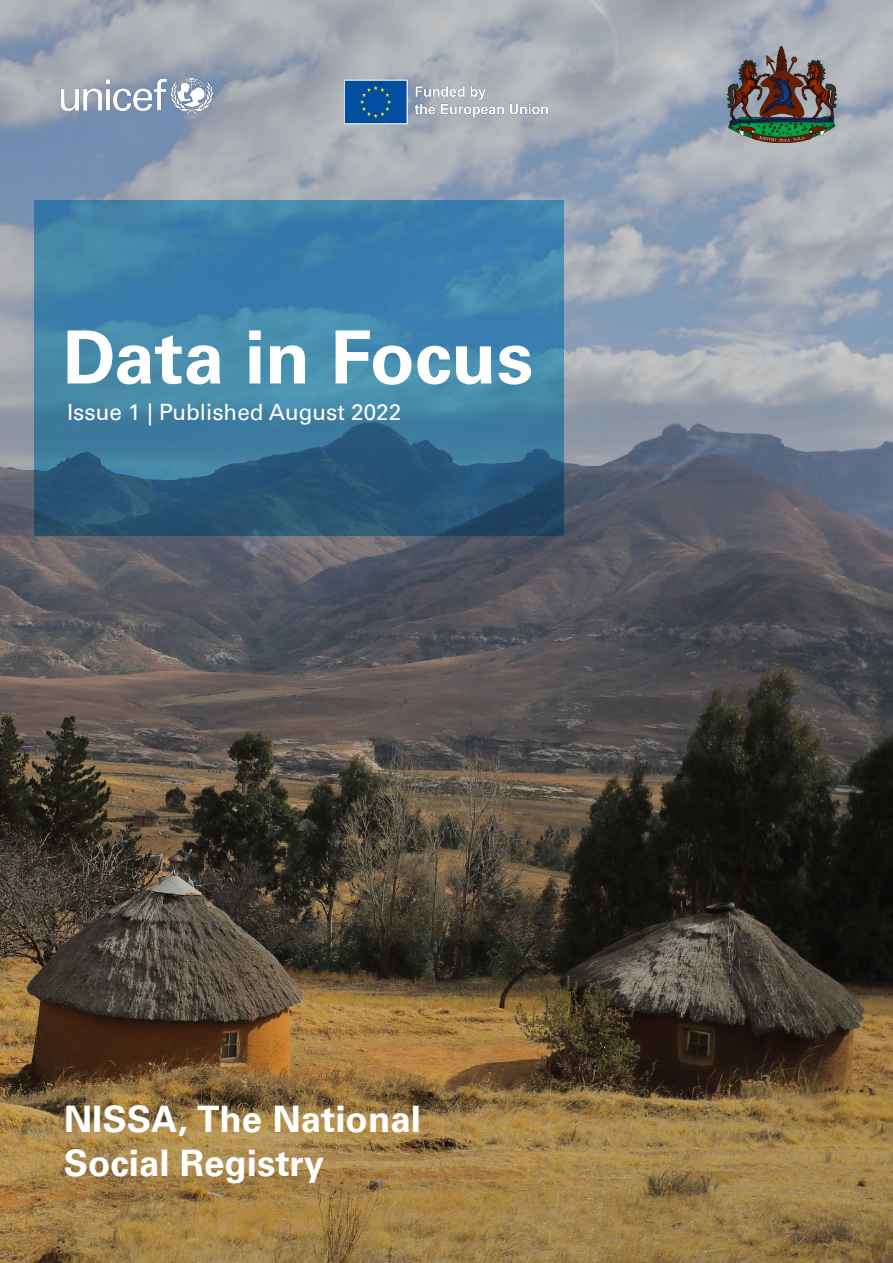
<style>
.page{position:relative;width:893px;height:1263px;background:#fff}
.page>*{position:absolute;margin:0;border:0;box-sizing:border-box;transform-origin:0 0}
.t1{font:700 73.5px "Univers LT Pro 65";color:#fff}
.t2{font:700 36.6px/44px "Univers LT Pro 65";color:#fff}
.t3{font:22.5px "Univers LT Pro 55 Roman";color:#fff}
</style>
<div class="page">
<img style="left:0;top:0;width:893px;height:1263px">
<svg style="left:34px;top:200px;width:529px;height:336px;background:#3a789d"></svg>
<img style="left:728px;top:46px;width:109px;height:96px">
<img style="left:44px;top:61px;width:186px;height:71px">
<img style="left:340px;top:79px;width:213px;height:45px">
<h1 class="t1" style="left:63px;top:306px;width:472px">Data in Focus</h1>
<p class="t3" style="left:67px;top:397px;width:336px">Issue 1 | Published August 2022</p>
<p class="t2" style="left:64px;top:1095px;width:359px">NISSA, The National<br>Social Registry</p>
</div>
